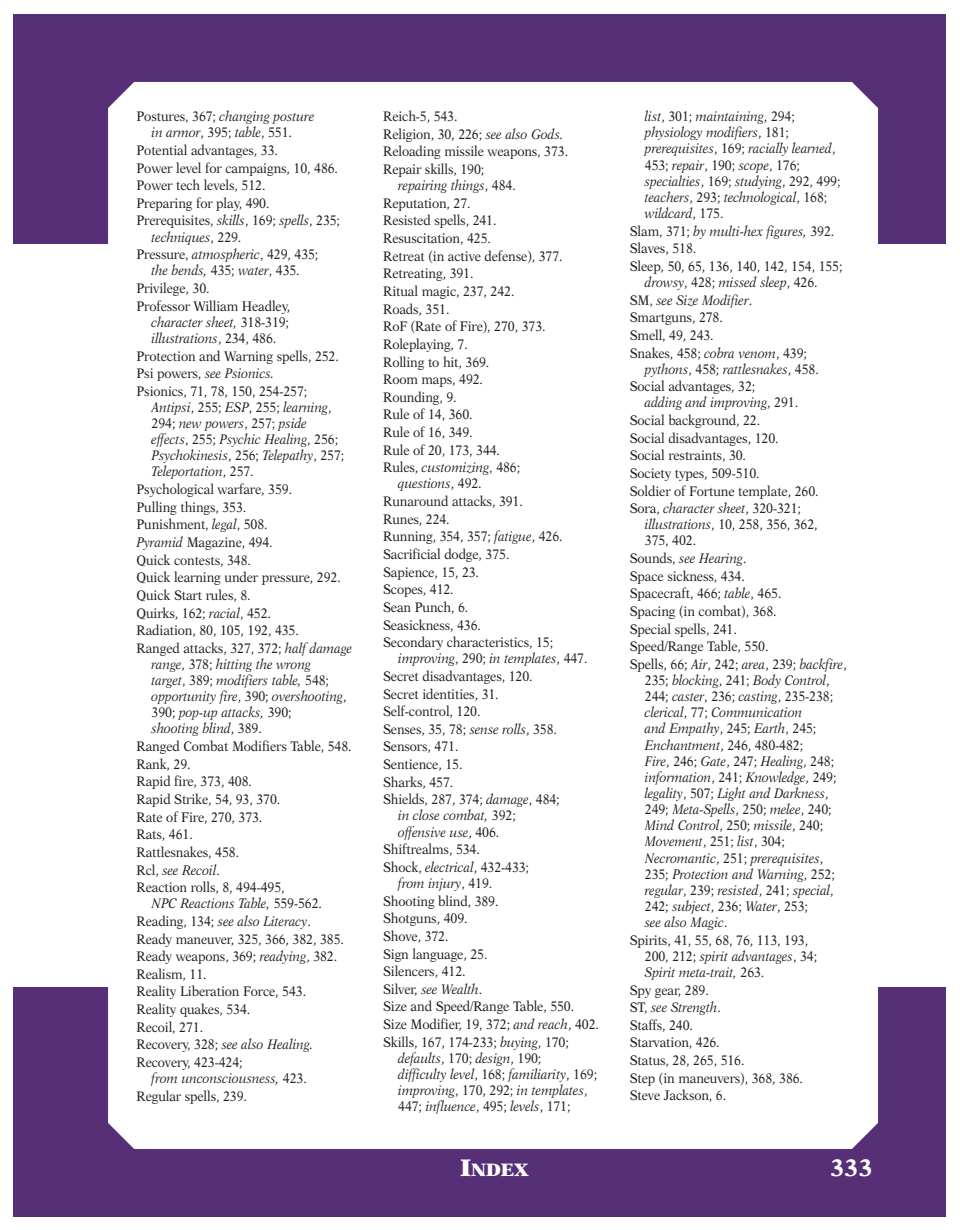
<style>
.page{position:relative;width:960px;height:1230px;background:#fff}
.page>*{position:absolute;margin:0;border:0;box-sizing:border-box;transform-origin:0 0}
.t1{font:700 24px "New Aster";color:#fff}
.t2{font:900 18px "New Aster";color:#fff}
.t3{font:13.8px/17.7px "New Aster";letter-spacing:-.01em;color:#231f20;scale:.9 1}
.t4{font:italic 13.8px/16.2px "New Aster";letter-spacing:-.01em;color:#231f20;scale:.9 1}
.s1{font-style:normal}
.s2{font-style:italic}
.s3{font-size:24px}
</style>
<div class="page">
<div style="left:27px;top:14px;width:918px;height:1202px;background:#572f77"></div>
<div style="left:108px;top:82px;width:770px;height:1066px;background:#fff"></div>
<div style="left:27px;top:244px;width:918px;height:742px;background:#fff"></div>
<div style="left:14px;top:14px;width:13px;height:1202px;background:#572f77"></div>
<div style="left:14px;top:244px;width:13px;height:742px;background:#fff"></div>
<p class="t4" style="left:136px;top:109px;width:199px;text-align:center"><span class="s1">Postures, 367;</span> changing posture in armor<span class="s1">, 395;</span> table<span class="s1">, 551.</span></p>
<p class="t3" style="left:137px;top:142px;width:227px">Potential advantages, 33.<br>Power level for campaigns, 10, 486.<br>Power tech levels, 512.<br>Preparing for play, 490.<br>Prerequisites, <span class="s2">skills</span>, 169; <span class="s2">spells</span>, 235;</p>
<p class="t3" style="left:136px;top:229px;width:203px;text-indent:15px"><span class="s2">techniques</span>, 229.<br>Pressure, <span class="s2">atmospheric</span>, 429, 435;</p>
<p class="t3" style="left:136px;top:263px;width:183px;text-indent:15px"><span class="s2">the bends,</span> 435; <span class="s2">water</span>, 435.<br>Privilege, 30.<br>Professor William Headley,</p>
<p class="t4" style="left:151px;top:315px;width:154px">character sheet, <span class="s1">318-319; </span>illustrations<span class="s1">, 234, 486.</span></p>
<p class="t3" style="left:136px;top:348px;width:226px">Protection and Warning spells, 252.<br>Psi powers, <span class="s2">see Psionics.<br></span>Psionics, 71, 78, 150, 254-257;</p>
<p class="t4" style="left:151px;top:400px;width:216px">Antipsi<span class="s1">, 255;</span> ESP<span class="s1">, 255;</span> learning<span class="s1">,<br>294;</span> new powers<span class="s1">, 257;</span> pside effects<span class="s1">, 255;</span> Psychic Healing<span class="s1">, 256;<br></span>Psychokinesis<span class="s1">, 256;</span> Telepathy<span class="s1">, 257;<br></span>Teleportation<span class="s1">, 257.</span></p>
<p class="t3" style="left:137px;top:481px;width:241px">Psychological warfare, 359.<br>Pulling things, 353.<br>Punishment, <span class="s2">legal</span>, 508.<br><span class="s2">Pyramid</span> Magazine, 494.<br>Quick contests, 348.<br>Quick learning under pressure, 292.<br>Quick Start rules, 8.<br>Quirks, 162; <span class="s2">racial</span>, 452.<br>Radiation, 80, 105, 192, 435.<br>Ranged attacks, 327, 372; <span class="s2">half damage</span></p>
<p class="t4" style="left:152px;top:657px;width:218px">range<span class="s1">, 378;</span> hitting the wrong target<span class="s1">, 389;</span> modifiers table, <span class="s1">548; </span>opportunity fire<span class="s1">, 390;</span> overshooting<span class="s1">,<br>390;</span> pop-up attacks, <span class="s1">390;<br></span>shooting blind<span class="s1">, 389.</span></p>
<p class="t3" style="left:137px;top:738px;width:240px">Ranged Combat Modifiers Table, 548.<br>Rank, 29.<br>Rapid fire, 373, 408.<br>Rapid Strike, 54, 93, 370.<br>Rate of Fire, 270, 373.<br>Rats, 461.<br>Rattlesnakes, 458.<br>Rcl, <span class="s2">see Recoil</span>.<br>Reaction rolls, 8, 494-495,</p>
<p class="t3" style="left:137px;top:895px;width:232px;text-indent:15px"><span class="s2">NPC Reactions Table,</span> 559-562.<br>Reading, 134; <span class="s2">see also Literacy</span>.<br>Ready maneuver, 325, 366, 382, 385.<br>Ready weapons, 369; <span class="s2">readying</span>, 382.<br>Realism, 11.<br>Reality Liberation Force, 543.<br>Reality quakes, 534.<br>Recoil, 271.<br>Recovery, 328; <span class="s2">see also Healing.<br></span>Recovery, 423-424;</p>
<p class="t3" style="left:137px;top:1070px;width:191px;text-indent:15px"><span class="s2">from unconsciousness,</span> 423.<br>Regular spells, 239.</p>
<p class="t3" style="left:383px;top:109px;width:207px">Reich-5, 543.<br>Religion, 30, 226; <span class="s2">see also Gods.<br></span>Reloading missile weapons, 373.<br>Repair skills, 190;</p>
<p class="t3" style="left:383px;top:178px;width:201px;text-indent:15px"><span class="s2">repairing things</span>, 484.<br>Reputation, 27.<br>Resisted spells, 241.<br>Resuscitation, 425.<br>Retreat (in active defense), 377.<br>Retreating, 391.<br>Ritual magic, 237, 242.<br>Roads, 351.<br>RoF (Rate of Fire), 270, 373.<br>Roleplaying, 7.<br>Rolling to hit, 369.<br>Room maps, 492.<br>Rounding, 9.<br>Rule of 14, 360.<br>Rule of 16, 349.<br>Rule of 20, 173, 344.<br>Rules, <span class="s2">customizing</span>, 486;</p>
<p class="t3" style="left:383px;top:476px;width:201px;text-indent:15px"><span class="s2">questions</span>, 492.<br>Runaround attacks, 391.<br>Runes, 224.<br>Running, 354, 357; <span class="s2">fatigue</span>, 426.<br>Sacrificial dodge, 375.<br>Sapience, 15, 23.<br>Scopes, 412.<br>Sean Punch, 6.<br>Seasickness, 436.<br>Secondary characteristics, 15;</p>
<p class="t3" style="left:383px;top:650px;width:228px;text-indent:15px"><span class="s2">improving</span>, 290; <span class="s2">in templates</span>, 447.<br>Secret disadvantages, 120.<br>Secret identities, 31.<br>Self-control, 120.<br>Senses, 35, 78; <span class="s2">sense rolls</span>, 358.<br>Sensors, 471.<br>Sentience, 15.<br>Sharks, 457.<br>Shields, 287, 374; <span class="s2">damage</span>, 484;</p>
<p class="t4" style="left:398px;top:808px;width:132px">in close combat, <span class="s1">392; </span>offensive use<span class="s1">, 406.</span></p>
<p class="t3" style="left:383px;top:841px;width:163px">Shiftrealms, 534.<br>Shock, <span class="s2">electrical</span>, 432-433;</p>
<p class="t3" style="left:383px;top:875px;width:241px;text-indent:15px"><span class="s2">from injury</span>, 419.<br>Shooting blind, 389.<br>Shotguns, 409.<br>Shove, 372.<br>Sign language, 25.<br>Silencers, 412.<br>Silver, <span class="s2">see Wealth</span>.<br>Size and Speed/Range Table, 550.<br>Size Modifier, 19, 372; <span class="s2">and reach</span>, 402.<br>Skills, 167, 174-233; <span class="s2">buying</span>, 170;</p>
<p class="t4" style="left:398px;top:1050px;width:222px">defaults<span class="s1">, 170;</span> design<span class="s1">, 190;<br></span>difficulty level<span class="s1">, 168;</span> familiarity<span class="s1">, 169; </span>improving<span class="s1">, 170, 292;</span> in templates<span class="s1">, 447;</span> influence<span class="s1">, 495;</span> levels<span class="s1">, 171;</span></p>
<p class="t4" style="left:644px;top:109px;width:219px">list<span class="s1">, 301;</span> maintaining<span class="s1">, 294; </span>physiology modifiers<span class="s1">, 181; </span>prerequisites<span class="s1">, 169;</span> racially learned<span class="s1">,<br>453;</span> repair<span class="s1">, 190;</span> scope<span class="s1">, 176; </span>specialties<span class="s1">, 169;</span> studying<span class="s1">, 292, 499; </span>teachers<span class="s1">, 293;</span> technological<span class="s1">, 168; </span>wildcard<span class="s1">, 175.</span></p>
<p class="t3" style="left:629px;top:223px;width:238px">Slam, 371; <span class="s2">by multi-hex figures,</span> 392.<br>Slaves, 518.<br>Sleep, 50, 65, 136, 140, 142, 154, 155;</p>
<p class="t3" style="left:629px;top:274px;width:210px;text-indent:15px"><span class="s2">drowsy</span>, 428; <span class="s2">missed sleep</span>, 426.<br>SM, <span class="s2">see Size Modifier</span>.<br>Smartguns, 278.<br>Smell, 49, 243.<br>Snakes, 458; <span class="s2">cobra venom</span>, 439;</p>
<p class="t3" style="left:629px;top:361px;width:211px;text-indent:15px"><span class="s2">pythons</span>, 458; <span class="s2">rattlesnakes</span>, 458.<br>Social advantages, 32;</p>
<p class="t3" style="left:629px;top:395px;width:211px;text-indent:15px"><span class="s2">adding and improving</span>, 291.<br>Social background, 22.<br>Social disadvantages, 120.<br>Social restraints, 30.<br>Society types, 509-510.<br>Soldier of Fortune template, 260.<br>Sora, <span class="s2">character sheet</span>, 320-321;</p>
<p class="t3" style="left:644px;top:517px;width:193px;line-height:16.2px"><span class="s2">illustrations</span>, 10, 258, 356, 362,<br>375, 402.</p>
<p class="t3" style="left:630px;top:550px;width:242px">Sounds, <span class="s2">see Hearing</span>.<br>Space sickness, 434.<br>Spacecraft, 466; <span class="s2">table</span>, 465.<br>Spacing (in combat), 368.<br>Special spells, 241.<br>Speed/Range Table, 550.<br>Spells, 66; <span class="s2">Air</span>, 242; <span class="s2">area</span>, 239; <span class="s2">backfire</span>,</p>
<p class="t4" style="left:645px;top:673px;width:214px"><span class="s1">235;</span> blocking<span class="s1">, 241;</span> Body Control<span class="s1">,<br>244;</span> caster<span class="s1">, 236;</span> casting<span class="s1">, 235-238; </span>clerical<span class="s1">, 77;</span> Communication<br>and Empathy<span class="s1">, 245;</span> Earth<span class="s1">, 245;<br></span>Enchantment<span class="s1">, 246, 480-482;<br></span>Fire<span class="s1">, 246;</span> Gate<span class="s1">, 247;</span> Healing<span class="s1">, 248; </span>information<span class="s1">, 241;</span> Knowledge<span class="s1">, 249; </span>legality<span class="s1">, 507;</span> Light and Darkness<span class="s1">,<br>249;</span> Meta-Spells<span class="s1">, 250;</span> melee<span class="s1">, 240;<br></span>Mind Control<span class="s1">, 250;</span> missile<span class="s1">, 240;<br></span>Movement<span class="s1">, 251;</span> list<span class="s1">, 304;<br></span>Necromantic<span class="s1">, 251;</span> prerequisites<span class="s1">,<br>235;</span> Protection and Warning<span class="s1">, 252; </span>regular<span class="s1">, 239;</span> resisted<span class="s1">, 241;</span> special<span class="s1">,<br>242;</span> subject<span class="s1">, 236;</span> Water<span class="s1">, 253;<br></span>see also Magic<span class="s1">.</span></p>
<p class="t3" style="left:645px;top:932px;width:193px;line-height:16.2px;text-indent:-15px">Spirits, 41, 55, 68, 76, 113, 193,<br>200, 212; <span class="s2">spirit advantages</span>, 34;<br><span class="s2">Spirit meta-trait,</span> 263.</p>
<p class="t3" style="left:630px;top:981px;width:194px">Spy gear, 289.<br>ST, <span class="s2">see Strength</span>.<br>Staffs, 240.<br>Starvation, 426.<br>Status, 28, 265, 516.<br>Step (in maneuvers), 368, 386.<br>Steve Jackson, 6.</p>
<h2 class="t2" style="left:460px;top:1161px;width:70px"><span class="s3">I</span>NDEX</h2>
<h1 class="t1" style="left:830px;top:1157px;width:44px">333</h1>
</div>
